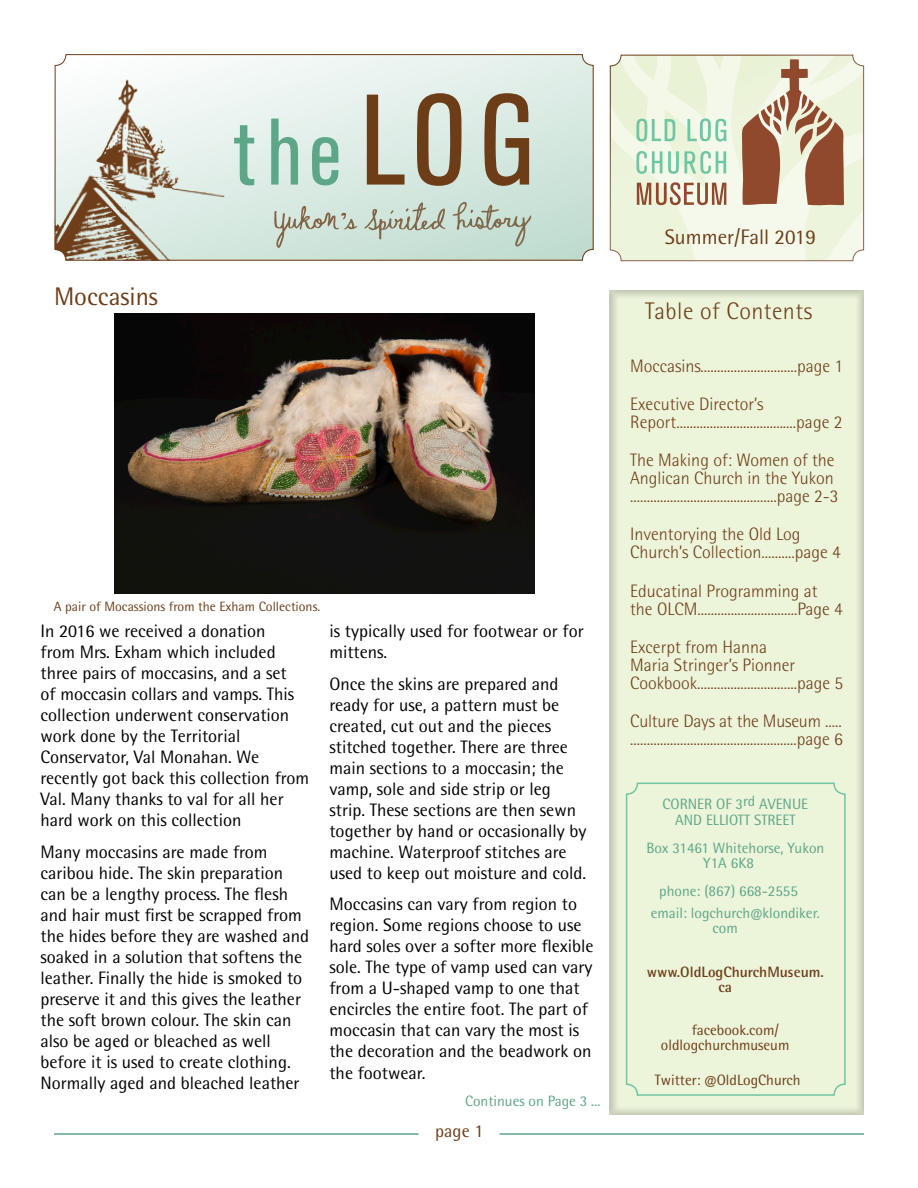
<style>
.page{position:relative;width:918px;height:1188px;background:#fff}
.page>*{position:absolute;margin:0;border:0;box-sizing:border-box;transform-origin:0 0}
.t1{font:25.5px "Rotis Semi Sans Std";color:#6d3d18}
.TOC_title{font:300 24px "Rotis Semi Sans Std";letter-spacing:.02em;color:#6d3d18}
.t2{font:21px "Rotis Semi Sans Std";color:#6d3d18}
.t3{font:18px/21px "Rotis Semi Sans Std";color:#000}
.t4{font:300 18px/18px "Rotis Semi Sans Std";color:#6d3d18}
.t5{font:18px "Rotis Semi Sans Std";color:#6d3d18}
.t6{font:15px/15.8px "Rotis Semi Sans Std";color:#5da687}
.t7{font:15px/15px "Rotis Semi Sans Std";color:#6d3d18}
.t8{font:700 15px/15px "Rotis Semi Sans Std";color:#6d3d18}
.t9{font:13.5px "Rotis Semi Sans Std";color:#6d3d18}
</style>
<div class="page">
<div style="left:602px;top:283px;width:263px;height:833px;background:#231f20;opacity:.75"></div>
<svg style="left:54px;top:54px;width:539px;height:206px"></svg>
<svg style="left:367px;top:93px;width:162px;height:93px"></svg>
<svg style="left:234px;top:119px;width:104px;height:66px"></svg>
<img style="left:55px;top:55px;width:169px;height:206px">
<svg style="left:610px;top:55px;width:254px;height:206px"></svg>
<div style="left:626px;top:783px;width:220px;height:313px;border:2px solid #70c6a2;border-radius:11px"></div>
<img style="left:114px;top:314px;width:420px;height:280px">
<hr style="left:54px;top:1133px;width:364px;height:2px;background:#5da687">
<hr style="left:500px;top:1133px;width:364px;height:2px;background:#5da687">
<p class="t1" style="left:54px;top:281px;width:105px">Moccasins</p>
<p class="t9" style="left:54px;top:598px;width:268px">A pair of Mocassions from the Exham Collections.</p>
<p class="t3" style="left:40px;top:620px;width:270px">In 2016 we received a donation<br>from Mrs. Exham which included three pairs of moccasins, and a set<br>of moccasin collars and vamps. This collection underwent conservation work done by the Territorial<br>Conservator, Val Monahan. We recently got back this collection from<br>Val. Many thanks to val for all her hard work on this collection</p>
<p class="t3" style="left:40px;top:841px;width:270px">Many moccasins are made from caribou hide. The skin preparation can be a lengthy process. The flesh and hair must first be scrapped from the hides before they are washed and soaked in a solution that softens the leather. Finally the hide is smoked to preserve it and this gives the leather the soft brown colour. The skin can also be aged or bleached as well before it is used to create clothing.<br>Normally aged and bleached leather</p>
<p class="t3" style="left:329px;top:620px;width:256px">is typically used for footwear or for mittens.</p>
<p class="t3" style="left:329px;top:673px;width:259px">Once the skins are prepared and ready for use, a pattern must be created, cut out and the pieces stitched together. There are three main sections to a moccasin; the vamp, sole and side strip or leg strip. These sections are then sewn together by hand or occasionally by machine. Waterproof stitches are used to keep out moisture and cold.</p>
<p class="t3" style="left:329px;top:894px;width:266px">Moccasins can vary from region to region. Some regions choose to use hard soles over a softer more flexible sole. The type of vamp used can vary from a U-shaped vamp to one that encircles the entire foot. The part of moccasin that can vary the most is the decoration and the beadwork on the footwear.</p>
<p class="t6" style="left:465px;top:1093px;width:137px">Continues on Page 3 ...</p>
<p class="t5" style="left:435px;top:1120px;width:50px">page 1</p>
<p class="t2" style="left:665px;top:225px;width:153px">Summer/Fall 2019</p>
<p class="TOC_title" style="left:645px;top:297px;width:168px">Table of Contents</p>
<p class="t4" style="left:630px;top:346px;width:215px;line-height:38.2px">Moccasins.............................page 1<br>Executive Director’s</p>
<p class="t4" style="left:630px;top:403px;width:214px;line-height:38.2px">Report....................................page 2<br>The Making of: Women of the</p>
<p class="t4" style="left:630px;top:469px;width:210px">Anglican Church in the Yukon ............................................page 2-3</p>
<p class="t4" style="left:630px;top:525px;width:212px">Inventorying the Old Log<br>Church’s Collection..........page 4</p>
<p class="t4" style="left:630px;top:582px;width:214px">Educatinal Programming at the OLCM..............................Page 4</p>
<p class="t4" style="left:630px;top:638px;width:215px">Excerpt from Hanna<br>Maria Stringer’s Pionner<br>Cookbook..............................page 5</p>
<p class="t4" style="left:630px;top:712px;width:214px">Culture Days at the Museum ..... ..................................................page 6</p>
<p class="t6" style="left:662px;top:796px;width:147px;text-align:center">CORNER OF 3rd AVENUE<br>AND ELLIOTT STREET</p>
<p class="t6" style="left:703px;top:840px;width:123px;line-height:15px;text-indent:-57px">Box 31461 Whitehorse, Yukon<br>Y1A 6K8</p>
<p class="t6" style="left:651px;top:880px;width:171px;line-height:21.8px;text-indent:8px">phone: (867) 668-2555 email: logchurch@klondiker.</p>
<p class="t6" style="left:713px;top:920px;width:27px">com</p>
<p class="t8" style="left:718px;top:964px;width:107px;text-indent:-71px">www.OldLogChurchMuseum. ca</p>
<p class="t7" style="left:661px;top:1023px;width:130px;text-indent:31px">facebook.com/ oldlogchurchmuseum</p>
<p class="t7" style="left:655px;top:1073px;width:147px">Twitter: @OldLogChurch</p>
</div>
